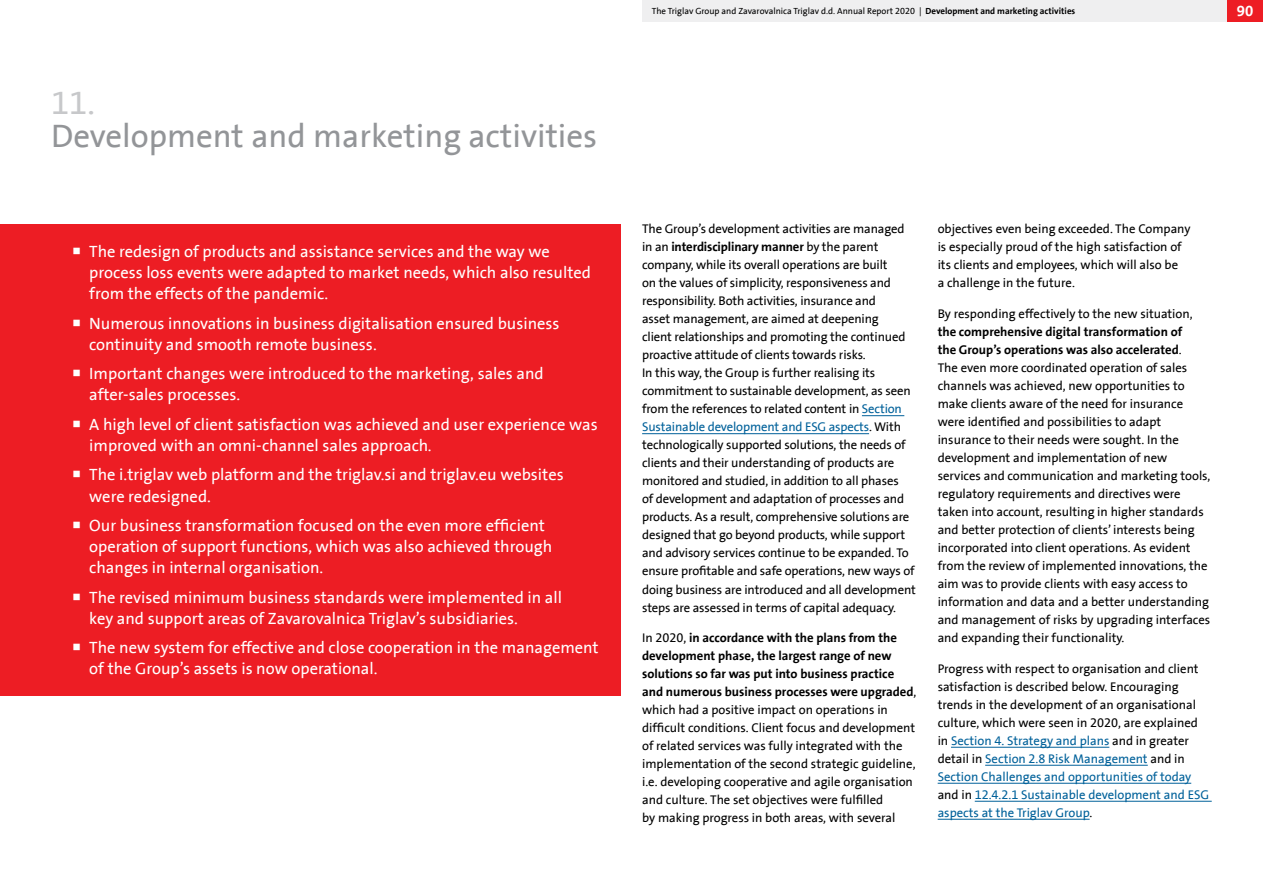
<style>
.page{position:relative;width:1263px;height:893px;background:#fff}
.page>*{position:absolute;margin:0;border:0;box-sizing:border-box;transform-origin:0 0}
.t1{font:33px "Triglav The Sans";color:#939598}
.t2{font:33px "Triglav The Sans";color:#c7c8ca}
.t3{font:16.5px/21px "Triglav The Sans";color:#fff}
.t4{font:700 15px "Triglav The Sans";color:#fff}
.t5{font:12.75px/18px "Triglav The Sans";color:#000}
.t6{font:9px "Triglav The Sans";color:#000}
.s1{font-weight:700}
.s2{color:#00619a}
</style>
<div class="page">
<div style="left:642px;top:0;width:621px;height:21px;background:#efeff0"></div>
<div style="left:1227px;top:0;width:36px;height:21px;background:#ed1d24"></div>
<div style="left:0;top:224px;width:621px;height:471px;background:#ed1d24"></div>
<hr style="left:862px;top:415px;width:42px;height:1px;background:#00619a">
<hr style="left:642px;top:433px;width:227px;height:1px;background:#00619a">
<hr style="left:951px;top:747px;width:158px;height:1px;background:#00619a">
<hr style="left:985px;top:765px;width:163px;height:1px;background:#00619a">
<hr style="left:938px;top:783px;width:253px;height:1px;background:#00619a">
<hr style="left:975px;top:801px;width:237px;height:1px;background:#00619a">
<hr style="left:938px;top:819px;width:151px;height:1px;background:#00619a">
<h1 class="t2" style="left:51px;top:85px;width:45px">11.</h1>
<h1 class="t1" style="left:51px;top:118px;width:548px">Development and marketing activities</h1>
<p class="t3" style="left:89px;top:242px;width:503px">The redesign of products and assistance services and the way we process loss events were adapted to market needs, which also resulted from the effects of the pandemic.</p>
<p class="t3" style="left:89px;top:313px;width:472px">Numerous innovations in business digitalisation ensured business continuity and smooth remote business.</p>
<p class="t3" style="left:89px;top:364px;width:456px">Important changes were introduced to the marketing, sales and after-sales processes.</p>
<p class="t3" style="left:89px;top:414px;width:510px">A high level of client satisfaction was achieved and user experience was improved with an omni-channel sales approach.</p>
<p class="t3" style="left:89px;top:465px;width:476px">The i.triglav web platform and the triglav.si and triglav.eu websites were redesigned.</p>
<p class="t3" style="left:89px;top:515px;width:464px">Our business transformation focused on the even more efficient operation of support functions, which was also achieved through changes in internal organisation.</p>
<p class="t3" style="left:89px;top:587px;width:474px">The revised minimum business standards were implemented in all key and support areas of Zavarovalnica Triglav’s subsidiaries.</p>
<p class="t3" style="left:89px;top:637px;width:511px">The new system for effective and close cooperation in the management of the Group’s assets is now operational.</p>
<p class="t6" style="left:652px;top:6px;width:425px">The Triglav Group and Zavarovalnica Triglav d.d. Annual Report 2020 | <span class="s1">Development and marketing activities</span></p>
<p class="t4" style="left:1237px;top:3px;width:18px">90</p>
<p class="t5" style="left:642px;top:220px;width:275px">The Group’s development activities are managed in an <span class="s1">interdisciplinary manner</span> by the parent company, while its overall operations are built<br>on the values of simplicity, responsiveness and responsibility. Both activities, insurance and<br>asset management, are aimed at deepening<br>client relationships and promoting the continued proactive attitude of clients towards risks.<br>In this way, the Group is further realising its commitment to sustainable development, as seen from the references to related content in <span class="s2">Section Sustainable development and ESG aspects</span>. With technologically supported solutions, the needs of clients and their understanding of products are monitored and studied, in addition to all phases<br>of development and adaptation of processes and products. As a result, comprehensive solutions are designed that go beyond products, while support and advisory services continue to be expanded. To ensure profitable and safe operations, new ways of doing business are introduced and all development steps are assessed in terms of capital adequacy.</p>
<p class="t5" style="left:642px;top:629px;width:276px">In 2020, <span class="s1">in accordance with the plans from the development phase, the largest range of new solutions so far was put into business practice and numerous business processes were upgraded</span>, which had a positive impact on operations in difficult conditions. Client focus and development of related services was fully integrated with the implementation of the second strategic guideline, i.e. developing cooperative and agile organisation and culture. The set objectives were fulfilled<br>by making progress in both areas, with several</p>
<p class="t5" style="left:938px;top:220px;width:254px">objectives even being exceeded. The Company is especially proud of the high satisfaction of its clients and employees, which will also be<br>a challenge in the future.</p>
<p class="t5" style="left:938px;top:305px;width:256px">By responding effectively to the new situation,</p>
<p class="t5" style="left:938px;top:323px;width:274px"><span class="s1">the comprehensive digital transformation of<br>the Group’s operations was also accelerated</span>.<br>The even more coordinated operation of sales channels was achieved, new opportunities to make clients aware of the need for insurance were identified and possibilities to adapt insurance to their needs were sought. In the development and implementation of new services and communication and marketing tools, regulatory requirements and directives were taken into account, resulting in higher standards and better protection of clients’ interests being incorporated into client operations. As evident from the review of implemented innovations, the aim was to provide clients with easy access to information and data and a better understanding and management of risks by upgrading interfaces and expanding their functionality.</p>
<p class="t5" style="left:938px;top:660px;width:273px">Progress with respect to organisation and client satisfaction is described below. Encouraging trends in the development of an organisational culture, which were seen in 2020, are explained in <span class="s2">Section 4. Strategy and plans</span> and in greater detail in <span class="s2">Section 2.8 Risk Management</span> and in <span class="s2">Section Challenges and opportunities of today </span>and in <span class="s2">12.4.2.1 Sustainable development and ESG aspects at the Triglav Group</span>.</p>
</div>
